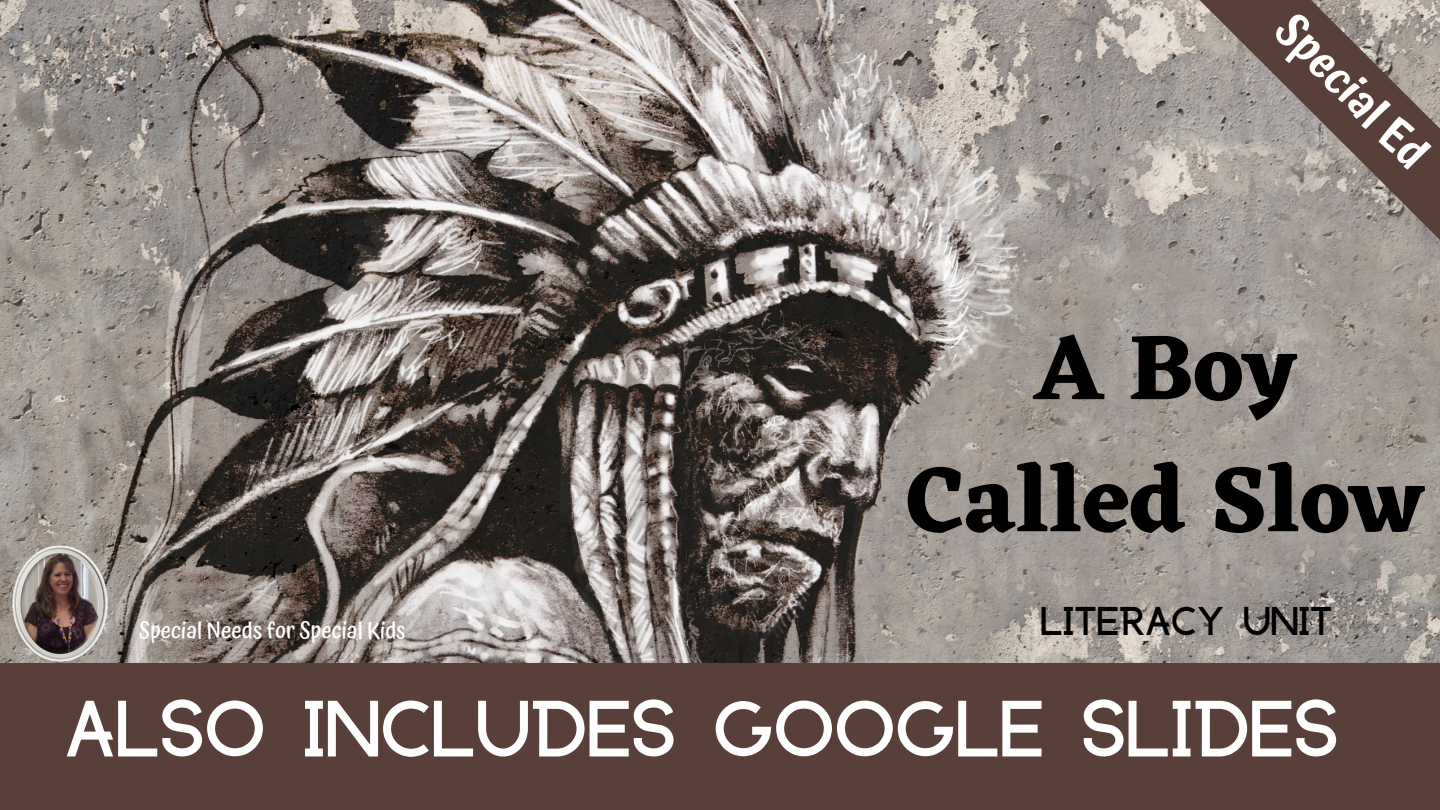
<style>
.page{position:relative;width:1440px;height:810px;background:#fff}
.page>*{position:absolute;margin:0;border:0;box-sizing:border-box;transform-origin:0 0}
.t1{font:700 94.38px/132.1px "Eczar";color:#000;text-align:center}
.t2{font:900 62.5px "Anchorage";color:#fff}
.t3{font:600 44.5px "Atma";color:#fff}
.t4{font:900 31.5px "Anchorage";color:#000}
.t5{font:500 22.5px "Atma";color:#fff}
</style>
<div class="page">
<img style="left:0;top:0;width:1440px;height:663px">
<div style="left:0;top:663px;width:1440px;height:147px;background:#593f39"></div>
<img style="left:11px;top:545px;width:98px;height:118px">
<svg style="left:1172px;top:0;width:268px;height:261px;background:#91857f"></svg>
<h3 class="t3" style="left:1302px;top:4px;width:197px;rotate:45deg">Special Ed</h3>
<p class="t5" style="left:139px;top:617px;width:268px">Special Needs for Special Kids</p>
<h1 class="t1" style="left:907px;top:301px;width:519px">A Boy<br>Called Slow</h1>
<h3 class="t4" style="left:1041px;top:607px;width:293px">LITERACY UNIT</h3>
<h2 class="t2" style="left:64px;top:702px;width:1276px">ALSO INCLUDES GOOGLE SLIDES</h2>
</div>
